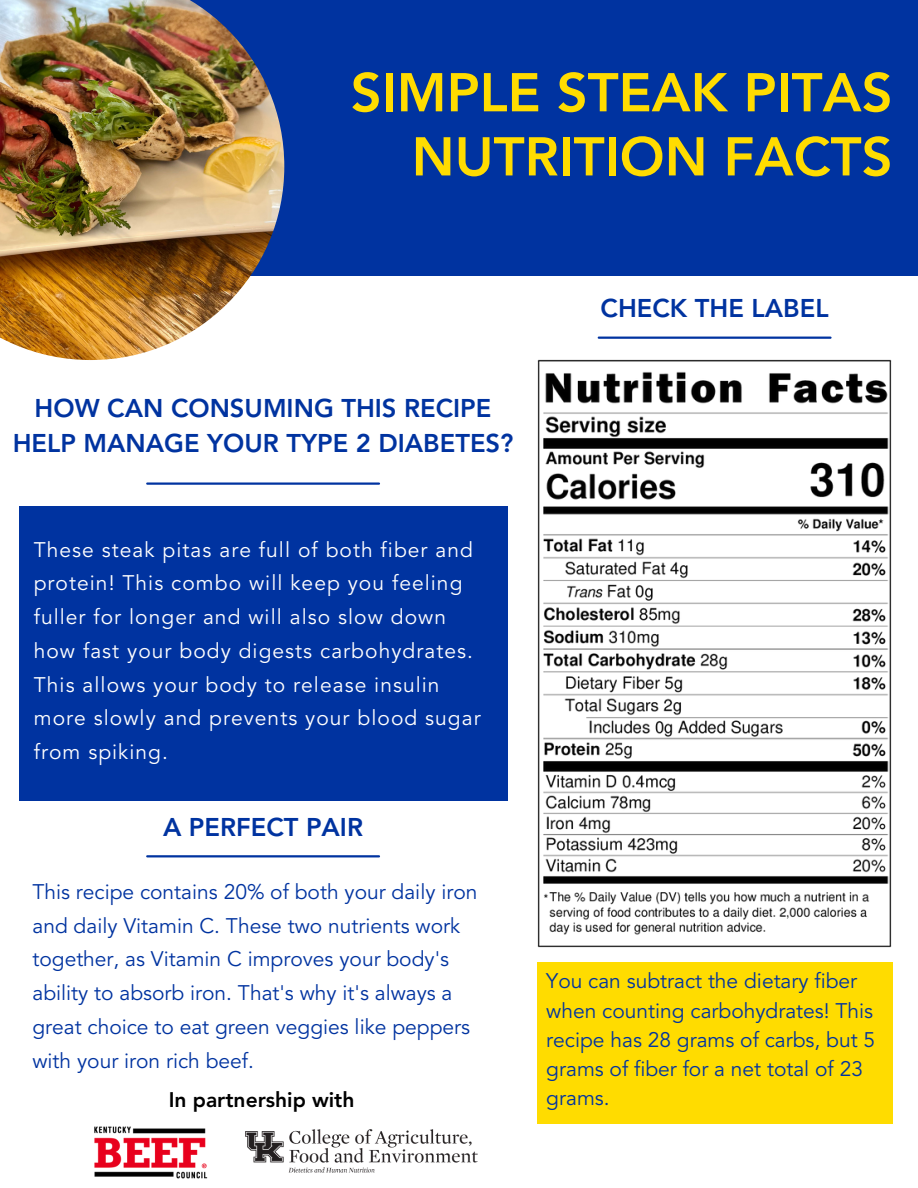
<style>
.page{position:relative;width:918px;height:1188px;background:#fff}
.page>*{position:absolute;margin:0;border:0;box-sizing:border-box;transform-origin:0 0}
.t1{font:800 54px/64.2px "Avenir LT Std";color:#ffdc00;text-align:right}
.t2{font:800 25.5px/34.8px "Avenir LT Std";color:#0033a0;text-align:center}
.t3{font:21px/33.8px "Avenir LT Std";color:#0033a0}
.t4{font:21px/33.8px "Avenir LT Std";letter-spacing:.05em;color:#fff}
.t5{font:800 21px "Avenir LT Std";color:#000}
</style>
<div class="page">
<div style="left:0;top:0;width:918px;height:275px;background:#0033a0"></div>
<div style="left:19px;top:506px;width:488px;height:295px;background:#0033a0"></div>
<hr style="left:599px;top:337px;width:232px;height:2px;background:#0033a0">
<hr style="left:147px;top:482px;width:232px;height:3px;background:#0033a0">
<hr style="left:147px;top:855px;width:232px;height:2px;background:#0033a0">
<img style="left:537px;top:359px;width:355px;height:589px">
<img style="left:0;top:0;width:284px;height:360px">
<div style="left:537px;top:962px;width:355px;height:162px;background:#ffdc00"></div>
<img style="left:245px;top:1129px;width:233px;height:44px">
<img style="left:94px;top:1126px;width:114px;height:53px">
<h1 class="t1" style="left:351px;top:65px;width:543px">SIMPLE STEAK PITAS<br>NUTRITION FACTS</h1>
<p class="t2" style="left:13px;top:393px;width:502px">HOW CAN CONSUMING THIS RECIPE<br>HELP MANAGE YOUR TYPE 2 DIABETES?</p>
<p class="t2" style="left:601px;top:294px;width:229px">CHECK THE LABEL</p>
<p class="t4" style="left:34px;top:534px;width:448px">These steak pitas are full of both fiber and protein! This combo will keep you feeling fuller for longer and will also slow down how fast your body digests carbohydrates.<br>This allows your body to release insulin more slowly and prevents your blood sugar from spiking.</p>
<p class="t2" style="left:163px;top:812px;width:202px">A PERFECT PAIR</p>
<p class="t3" style="left:32px;top:877px;width:447px">This recipe contains 20% of both your daily iron and daily Vitamin C. These two nutrients work together, as Vitamin C improves your body's ability to absorb iron. That's why it's always a great choice to eat green veggies like peppers with your iron rich beef.</p>
<p class="t5" style="left:169px;top:1091px;width:187px">In partnership with</p>
<p class="t3" style="left:546px;top:968px;width:330px;line-height:29.2px">You can subtract the dietary fiber when counting carbohydrates! This recipe has 28 grams of carbs, but 5 grams of fiber for a net total of 23 grams.</p>
</div>
